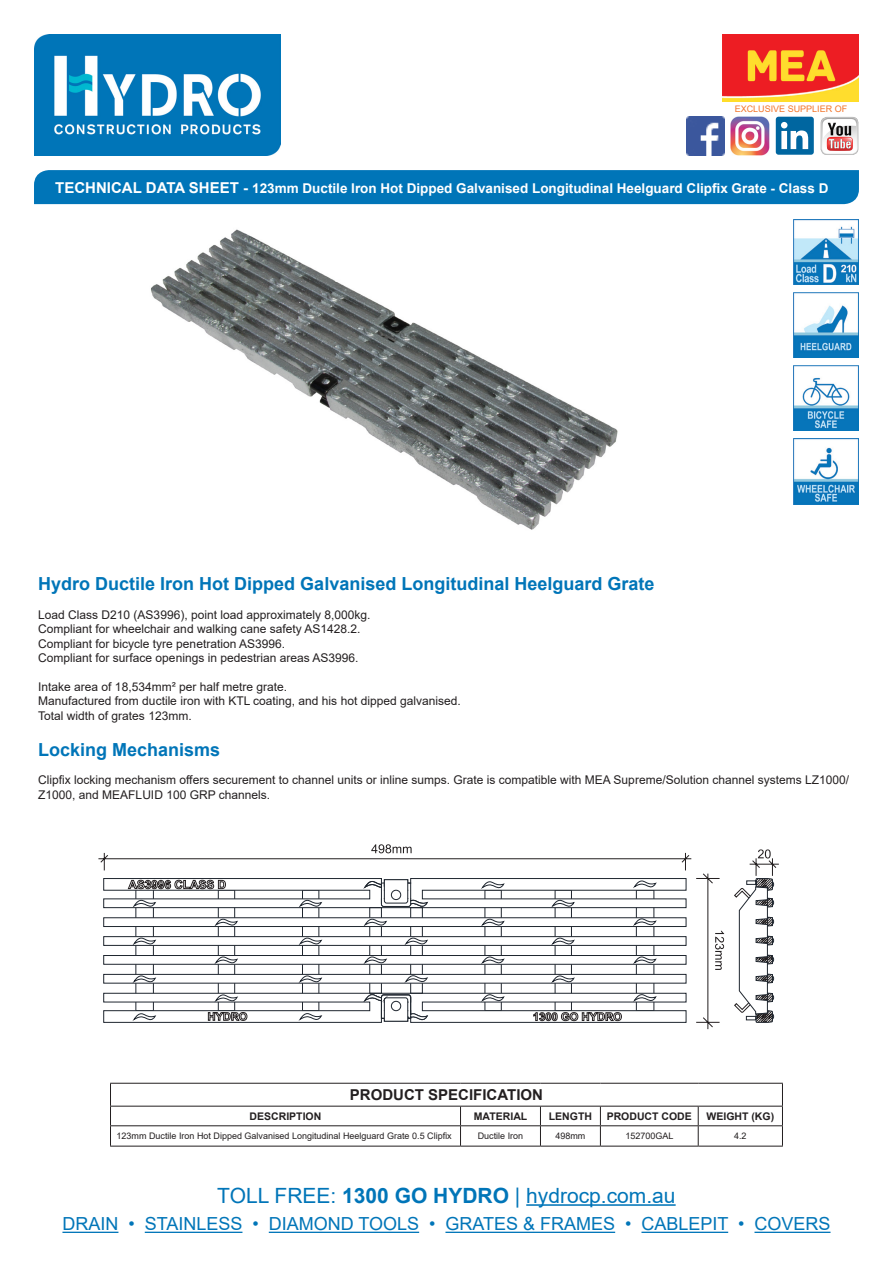
<style>
.page{position:relative;width:893px;height:1263px;background:#fff}
.page>*{position:absolute;margin:0;border:0;box-sizing:border-box;transform-origin:0 0}
.t1{font:21px "Arial";color:#0075b8}
.t2{font:700 18px "Arial";color:#0075b8}
.t3{font:18px "Arial";color:#0075b8}
.t4{font:700 15px "Arial";color:#231f20}
.t5{font:700 13.5px "Arial";color:#fff}
.t6{font:12px/14.4px "Arial";color:#231f20}
.t7{font:700 10.5px "Arial";color:#231f20}
.t8{font:9px "Arial";color:#231f20}
.t9{font:9px "Arial";color:#f37429}
.s1{font-size:15px}
.s2{font-weight:700}
</style>
<div class="page">
<img style="left:34px;top:34px;width:247px;height:121px">
<div style="left:34px;top:170px;width:825px;height:34px;background:#0075b8"></div>
<hr style="left:526px;top:1204px;width:150px;height:2px;background:#0075b8">
<hr style="left:62px;top:1232px;width:56px;height:1px;background:#0075b8">
<hr style="left:145px;top:1232px;width:97px;height:1px;background:#0075b8">
<hr style="left:269px;top:1232px;width:150px;height:1px;background:#0075b8">
<hr style="left:445px;top:1232px;width:170px;height:1px;background:#0075b8">
<hr style="left:641px;top:1232px;width:87px;height:1px;background:#0075b8">
<hr style="left:754px;top:1232px;width:76px;height:1px;background:#0075b8">
<hr style="left:110px;top:1083px;width:350px;height:1px;background:#231f20">
<hr style="left:460px;top:1083px;width:80px;height:1px;background:#231f20">
<hr style="left:540px;top:1083px;width:60px;height:1px;background:#231f20">
<hr style="left:600px;top:1083px;width:98px;height:1px;background:#231f20">
<hr style="left:698px;top:1083px;width:85px;height:1px;background:#231f20">
<hr style="left:110px;top:1106px;width:350px;height:1px;background:#231f20">
<hr style="left:460px;top:1106px;width:80px;height:1px;background:#231f20">
<hr style="left:540px;top:1106px;width:60px;height:1px;background:#231f20">
<hr style="left:600px;top:1106px;width:98px;height:1px;background:#231f20">
<hr style="left:698px;top:1106px;width:85px;height:1px;background:#231f20">
<hr style="left:110px;top:1125px;width:350px;height:1px;background:#231f20">
<svg style="left:110px;top:1083px;width:1px;height:63px"></svg>
<hr style="left:460px;top:1125px;width:80px;height:1px;background:#231f20">
<svg style="left:460px;top:1106px;width:1px;height:40px"></svg>
<hr style="left:540px;top:1125px;width:60px;height:1px;background:#231f20">
<svg style="left:540px;top:1106px;width:1px;height:40px"></svg>
<hr style="left:600px;top:1125px;width:98px;height:1px;background:#231f20">
<svg style="left:600px;top:1106px;width:1px;height:40px"></svg>
<hr style="left:698px;top:1125px;width:85px;height:1px;background:#231f20">
<svg style="left:698px;top:1106px;width:1px;height:40px"></svg>
<svg style="left:782px;top:1083px;width:1px;height:63px"></svg>
<hr style="left:110px;top:1146px;width:350px;height:1px;background:#231f20">
<hr style="left:460px;top:1146px;width:80px;height:1px;background:#231f20">
<hr style="left:540px;top:1146px;width:60px;height:1px;background:#231f20">
<hr style="left:600px;top:1146px;width:98px;height:1px;background:#231f20">
<hr style="left:698px;top:1146px;width:85px;height:1px;background:#231f20">
<img style="left:686px;top:117px;width:39px;height:38px">
<img style="left:731px;top:117px;width:38px;height:38px">
<div style="left:776px;top:117px;width:38px;height:38px;background:#0066a0;border-radius:3px"></div>
<svg style="left:781px;top:122px;width:27px;height:27px"></svg>
<svg style="left:821px;top:117px;width:38px;height:38px"></svg>
<img style="left:794px;top:219px;width:65px;height:65px">
<img style="left:794px;top:292px;width:65px;height:66px">
<img style="left:794px;top:439px;width:65px;height:65px">
<img style="left:794px;top:366px;width:65px;height:65px">
<img style="left:723px;top:34px;width:136px;height:68px">
<img style="left:150px;top:229px;width:468px;height:301px">
<svg style="left:734px;top:849px;width:45px;height:173px"></svg>
<svg style="left:98px;top:844px;width:626px;height:185px"></svg>
<p class="t9" style="left:735px;top:102px;width:114px">EXCLUSIVE SUPPLIER OF</p>
<p class="t5" style="left:55px;top:178px;width:775px"><span class="s1">TECHNICAL DATA SHEET -</span> 123mm Ductile Iron Hot Dipped Galvanised Longitudinal Heelguard Clipfix Grate - Class D</p>
<p class="t2" style="left:38px;top:571px;width:618px">Hydro Ductile Iron Hot Dipped Galvanised Longitudinal Heelguard Grate</p>
<p class="t6" style="left:38px;top:607px;width:334px">Load Class D210 (AS3996), point load approximately 8,000kg.</p>
<p class="t6" style="left:38px;top:622px;width:324px">Compliant for wheelchair and walking cane safety AS1428.2.</p>
<p class="t6" style="left:38px;top:636px;width:248px">Compliant for bicycle tyre penetration AS3996.</p>
<p class="t6" style="left:38px;top:650px;width:322px">Compliant for surface openings in pedestrian areas AS3996.</p>
<p class="t6" style="left:38px;top:679px;width:250px">Intake area of 18,534mm² per half metre grate.</p>
<p class="t6" style="left:38px;top:694px;width:424px">Manufactured from ductile iron with KTL coating, and his hot dipped galvanised.</p>
<p class="t6" style="left:38px;top:708px;width:155px">Total width of grates 123mm.</p>
<p class="t2" style="left:38px;top:737px;width:184px">Locking Mechanisms</p>
<p class="t6" style="left:38px;top:773px;width:812px">Clipfix locking mechanism offers securement to channel units or inline sumps. Grate is compatible with MEA Supreme/Solution channel systems LZ1000/<br>Z1000, and MEAFLUID 100 GRP channels.</p>
<p class="t4" style="left:350px;top:1084px;width:195px">PRODUCT SPECIFICATION</p>
<p class="t7" style="left:250px;top:1109px;width:73px">DESCRIPTION</p>
<p class="t7" style="left:474px;top:1109px;width:55px">MATERIAL</p>
<p class="t7" style="left:549px;top:1109px;width:45px">LENGTH</p>
<p class="t7" style="left:607px;top:1109px;width:87px">PRODUCT CODE</p>
<p class="t7" style="left:706px;top:1109px;width:69px">WEIGHT (KG)</p>
<p class="t8" style="left:117px;top:1130px;width:337px">123mm Ductile Iron Hot Dipped Galvanised Longitudinal Heelguard Grate 0.5 Clipfix</p>
<p class="t8" style="left:478px;top:1130px;width:47px">Ductile Iron</p>
<p class="t8" style="left:555px;top:1130px;width:32px">498mm</p>
<p class="t8" style="left:625px;top:1130px;width:50px">152700GAL</p>
<p class="t8" style="left:734px;top:1130px;width:14px">4.2</p>
<p class="t1" style="left:217px;top:1181px;width:460px">TOLL FREE: <span class="s2">1300 GO HYDRO</span> | hydrocp.com.au</p>
<p class="t3" style="left:62px;top:1212px;width:770px">DRAIN • STAINLESS • DIAMOND TOOLS • GRATES &amp; FRAMES • CABLEPIT • COVERS</p>
</div>
